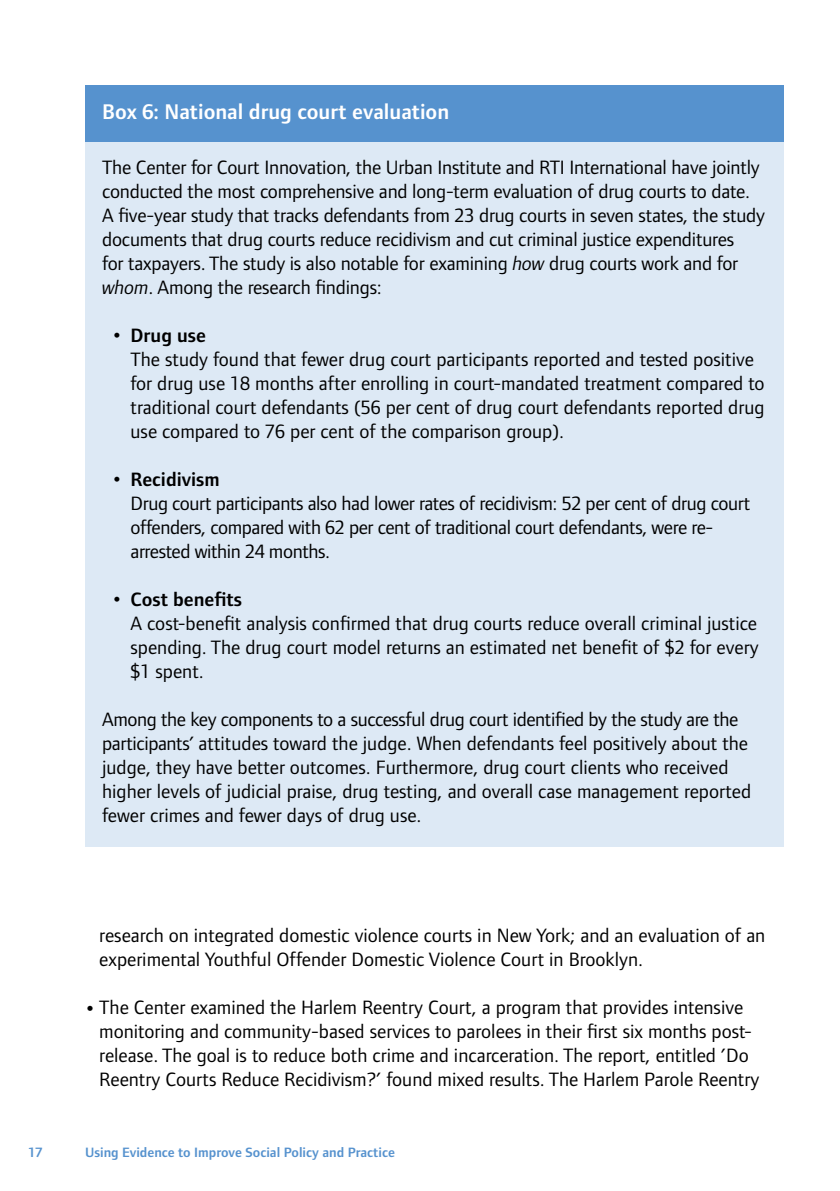
<style>
.page{position:relative;width:840px;height:1191px;background:#fff}
.page>*{position:absolute;margin:0;border:0;box-sizing:border-box;transform-origin:0 0}
.t1{font:600 22px "Foundry Form Sans";color:#fff}
.t2{font:20px/24px "Foundry Form Sans";color:#000}
.t3{font:20px/24px "Foundry Form Sans";letter-spacing:-.02em;color:#000}
.t4{font:600 14px "Foundry Form Sans";color:#5692ce}
.s1{font-style:italic}
.s2{font-family:"Gill Sans"}
.s3{font-weight:600}
.s4{font-weight:700;font-stretch:expanded}
</style>
<div class="page">
<div style="left:85px;top:85px;width:697px;height:761px;background:#dde9f5"></div>
<div style="left:85px;top:85px;width:697px;height:57px;background:#5692ce"></div>
<p class="t1" style="left:102px;top:100px;width:348px">Box 6: National drug court evaluation</p>
<p class="t2" style="left:102px;top:155px;width:664px">The Center for Court Innovation, the Urban Institute and RTI International have jointly conducted the most comprehensive and long-term evaluation of drug courts to date.<br>A five-year study that tracks defendants from 23 drug courts in seven states, the study documents that drug courts reduce recidivism and cut criminal justice expenditures<br>for taxpayers. The study is also notable for examining <span class="s1">how</span> drug courts work and for <span class="s1">whom</span>. Among the research findings:</p>
<p class="t2" style="left:130px;top:323px;width:635px;text-indent:-17px"><span class="s2">•</span> <span class="s3">Drug use<br></span>The study found that fewer drug court participants reported and tested positive for drug use 18 months after enrolling in court-mandated treatment compared to traditional court defendants (56 per cent of drug court defendants reported drug use compared to 76 per cent of the comparison group).</p>
<p class="t3" style="left:130px;top:467px;width:621px;text-indent:-17px"><span class="s2">•</span> <span class="s3">Recidivism<br></span>Drug court participants also had lower rates of recidivism: 52 per cent of drug court offenders, compared with 62 per cent of traditional court defendants, were re&shy;arrested within 24 months.</p>
<p class="t2" style="left:130px;top:587px;width:629px;text-indent:-17px"><span class="s2">•</span> <span class="s3">Cost benefits<br></span>A cost-benefit analysis confirmed that drug courts reduce overall criminal justice spending. The drug court model returns an estimated net benefit of $2 for every $1 spent.</p>
<p class="t2" style="left:102px;top:707px;width:650px">Among the key components to a successful drug court identified by the study are the participants’ attitudes toward the judge. When defendants feel positively about the judge, they have better outcomes. Furthermore, drug court clients who received higher levels of judicial praise, drug testing, and overall case management reported fewer crimes and fewer days of drug use.</p>
<p class="t2" style="left:99px;top:923px;width:667px">research on integrated domestic violence courts in New York; and an evaluation of an experimental Youthful Offender Domestic Violence Court in Brooklyn.</p>
<p class="t2" style="left:99px;top:995px;width:661px;text-indent:-14px"><span class="s4">•</span> The Center examined the Harlem Reentry Court, a program that provides intensive monitoring and community-based services to parolees in their first six months post&shy;release. The goal is to reduce both crime and incarceration. The report, entitled ’Do Reentry Courts Reduce Recidivism?’ found mixed results. The Harlem Parole Reentry</p>
<p class="t4" style="left:28px;top:1144px;width:15px">17</p>
<p class="t4" style="left:85px;top:1144px;width:311px">Using Evidence to Improve Social Policy and Practice</p>
</div>
